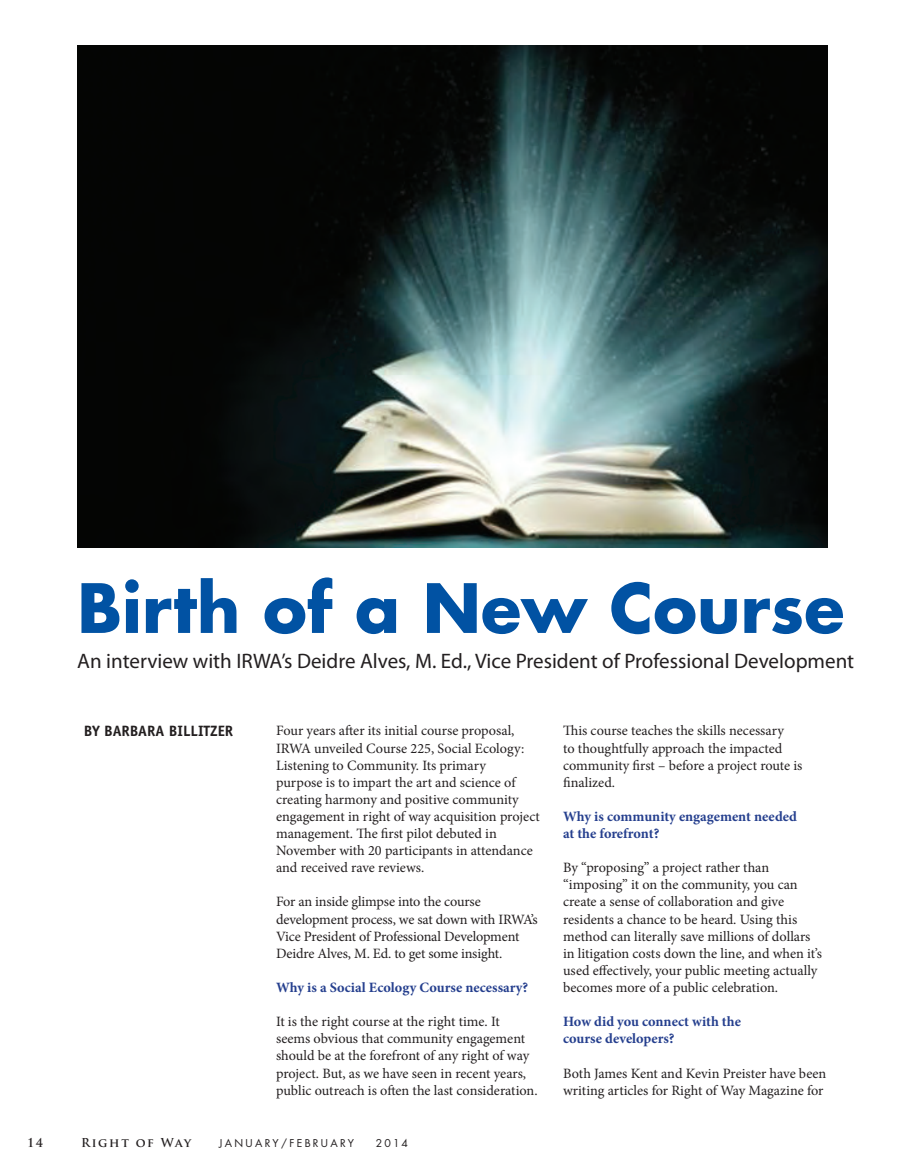
<style>
.page{position:relative;width:905px;height:1175px;background:#fff}
.page>*{position:absolute;margin:0;border:0;box-sizing:border-box;transform-origin:0 0}
.t1{font:700 66px "Futura";color:#0152a3}
.t2{font:21px "Myriad Pro";color:#231f20}
.t3{font:700 15px "Officina Sans Std";color:#231f20}
.t4{font:14.25px/17.1px "Minion Pro";letter-spacing:-.005em;color:#231f20}
.t5{font:700 14.25px/17.1px "Minion Pro";color:#253f8e}
.t6{font:700 12px "Trajan Pro";letter-spacing:.135em;color:#231f20}
.t7{font:10.5px "Futura";letter-spacing:.22em;color:#231f20}
</style>
<div class="page">
<img style="left:77px;top:45px;width:750px;height:502px">
<p class="t1" style="left:77px;top:564px;width:768px">Birth of a New Course</p>
<p class="t2" style="left:77px;top:648px;width:778px">An interview with IRWA’s Deidre Alves, M. Ed., Vice President of Professional Development</p>
<p class="t3" style="left:84px;top:721px;width:151px">BY BARBARA BILLITZER</p>
<p class="t4" style="left:276px;top:722px;width:265px">Four years after its initial course proposal, IRWA unveiled Course 225, Social Ecology:<br>Listening to Community. Its primary<br>purpose is to impart the art and science of creating harmony and positive community engagement in right of way acquisition project management. The first pilot debuted in November with 20 participants in attendance and received rave reviews.</p>
<p class="t4" style="left:276px;top:893px;width:263px">For an inside glimpse into the course development process, we sat down with IRWA’s Vice President of Professional Development Deidre Alves, M. Ed. to get some insight.</p>
<p class="t5" style="left:276px;top:978px;width:254px">Why is a Social Ecology Course necessary?</p>
<p class="t4" style="left:276px;top:1013px;width:263px">It is the right course at the right time. It<br>seems obvious that community engagement should be at the forefront of any right of way project. But, as we have seen in recent years, public outreach is often the last consideration.</p>
<p class="t6" style="left:27px;top:1135px;width:18px">14</p>
<p class="t6" style="left:81px;top:1135px;width:112px">Right of Way</p>
<p class="t7" style="left:219px;top:1136px;width:136px">JANUARY/FEBRUARY</p>
<p class="t7" style="left:376px;top:1136px;width:34px">2014</p>
<p class="t4" style="left:563px;top:722px;width:241px">This course teaches the skills necessary<br>to thoughtfully approach the impacted community first – before a project route is finalized.</p>
<p class="t5" style="left:563px;top:807px;width:235px">Why is community engagement needed at the forefront?</p>
<p class="t4" style="left:563px;top:859px;width:260px">By “proposing” a project rather than “imposing” it on the community, you can create a sense of collaboration and give residents a chance to be heard. Using this method can literally save millions of dollars in litigation costs down the line, and when it’s used effectively, your public meeting actually becomes more of a public celebration.</p>
<p class="t5" style="left:563px;top:1013px;width:179px">How did you connect with the course developers?</p>
<p class="t4" style="left:563px;top:1064px;width:265px">Both James Kent and Kevin Preister have been writing articles for Right of Way Magazine for</p>
</div>
